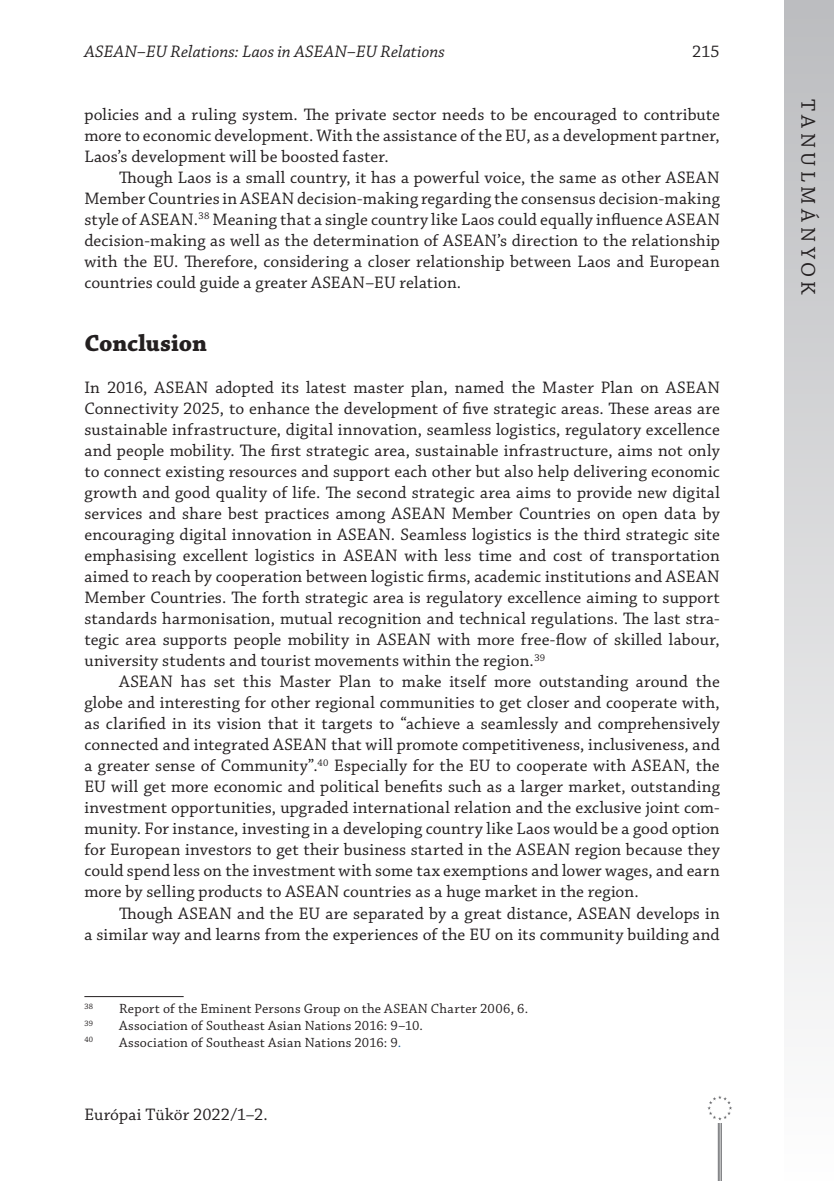
<style>
.page{position:relative;width:834px;height:1181px;background:#fff}
.page>*{position:absolute;margin:0;border:0;box-sizing:border-box;transform-origin:0 0}
._1_1__Head{font:700 24.5px "Chaparral Pro";letter-spacing:-.005em;color:#231f20}
.t1{font:21px "Chaparral Pro";letter-spacing:.21em;color:#231f20}
._1__Body{font:17.5px/21px "Chaparral Pro";letter-spacing:.005em;color:#231f20;text-align:justify}
._2__Body_1st_paragra{font:17.5px/21px "Chaparral Pro";letter-spacing:.01em;color:#231f20;text-align:justify}
.t2{font:italic 17.5px "Chaparral Pro";letter-spacing:.015em;color:#231f20}
.Footnote_text{font:14px "Chaparral Pro";letter-spacing:.01em;color:#231f20}
.Footnote_text-2{font:8.22px "Chaparral Pro";color:#231f20}
.s1{color:#175d9e}
</style>
<div class="page">
<div style="left:784px;top:0;width:49px;height:1181px;background:linear-gradient(to bottom,#bbbcbf,#fefefe)"></div>
<hr style="left:717px;top:1107px;width:1px;height:74px;background:#6c6d70">
<hr style="left:719px;top:1107px;width:1px;height:74px;background:#6c6d70">
<hr style="left:720px;top:1107px;width:1px;height:74px;background:#6c6d70">
<div style="left:704px;top:1093px;width:30px;height:29px;background:#fff"></div>
<svg style="left:707px;top:1095px;width:25px;height:25px"></svg>
<hr style="left:84px;top:996px;width:100px;height:1px;background:#231f20">
<p class="t2" style="left:84px;top:42px;width:362px">ASEAN–EU Relations: Laos in ASEAN–EU Relations</p>
<p class="_2__Body_1st_paragra" style="left:692px;top:42px;width:29px">215</p>
<p class="_1__Body" style="left:84px;top:105px;width:636px">policies and a ruling system. The private sector needs to be encouraged to contribute more to economic development. With the assistance of the EU, as a development partner, Laos’s development will be boosted faster.</p>
<p class="_1__Body" style="left:84px;top:168px;width:637px;text-indent:35px">Though Laos is a small country, it has a powerful voice, the same as other ASEAN Member Countries in ASEAN decision-making regarding the consensus decision-making style of ASEAN.<sup>38</sup> Meaning that a single country like Laos could equally influence ASEAN decision-making as well as the determination of ASEAN’s direction to the relationship with the EU. Therefore, considering a closer relationship between Laos and European countries could guide a greater ASEAN–EU relation.</p>
<p class="_1_1__Head" style="left:84px;top:329px;width:124px">Conclusion</p>
<p class="_2__Body_1st_paragra" style="left:84px;top:378px;width:637px">In 2016, ASEAN adopted its latest master plan, named the Master Plan on ASEAN Connectivity 2025, to enhance the development of five strategic areas. These areas are sustainable infrastructure, digital innovation, seamless logistics, regulatory excellence and people mobility. The first strategic area, sustainable infrastructure, aims not only to connect existing resources and support each other but also help delivering economic growth and good quality of life. The second strategic area aims to provide new digital services and share best practices among ASEAN Member Countries on open data by encouraging digital innovation in ASEAN. Seamless logistics is the third strategic site emphasising excellent logistics in ASEAN with less time and cost of transportation aimed to reach by cooperation between logistic firms, academic institutions and ASEAN Member Countries. The forth strategic area is regulatory excellence aiming to support standards harmonisation, mutual recognition and technical regulations. The last stra&shy;tegic area supports people mobility in ASEAN with more free-flow of skilled labour, university students and tourist movements within the region.<sup>39</sup></p>
<p class="_1__Body" style="left:84px;top:672px;width:637px;text-indent:35px">ASEAN has set this Master Plan to make itself more outstanding around the globe and interesting for other regional communities to get closer and cooperate with, as clarified in its vision that it targets to “achieve a seamlessly and comprehensively connected and integrated ASEAN that will promote competitiveness, inclusiveness, and a greater sense of Community”.<sup>40</sup> Especially for the EU to cooperate with ASEAN, the EU will get more economic and political benefits such as a larger market, outstanding investment opportunities, upgraded international relation and the exclusive joint com&shy;munity. For instance, investing in a developing country like Laos would be a good option for European investors to get their business started in the ASEAN region because they could spend less on the investment with some tax exemptions and lower wages, and earn more by selling products to ASEAN countries as a huge market in the region.</p>
<p class="_1__Body" style="left:84px;top:903px;width:636px;text-align:right">Though ASEAN and the EU are separated by a great distance, ASEAN develops in<br>a similar way and learns from the experiences of the EU on its community building and</p>
<p class="Footnote_text-2" style="left:84px;top:1001px;width:10px">38</p>
<p class="Footnote_text" style="left:119px;top:1001px;width:410px">Report of the Eminent Persons Group on the ASEAN Charter 2006, 6.</p>
<p class="Footnote_text-2" style="left:84px;top:1018px;width:10px">39</p>
<p class="Footnote_text" style="left:119px;top:1018px;width:305px">Association of Southeast Asian Nations 2016: 9–10.</p>
<p class="Footnote_text-2" style="left:84px;top:1035px;width:10px">40</p>
<p class="Footnote_text" style="left:119px;top:1035px;width:283px">Association of Southeast Asian Nations 2016: 9<span class="s1">.</span></p>
<p class="_2__Body_1st_paragra" style="left:84px;top:1105px;width:185px">Európai Tükör 2022/1–2.</p>
<p class="t1" style="left:819px;top:99px;width:197px;rotate:90deg">TANULMÁNYOK</p>
</div>
